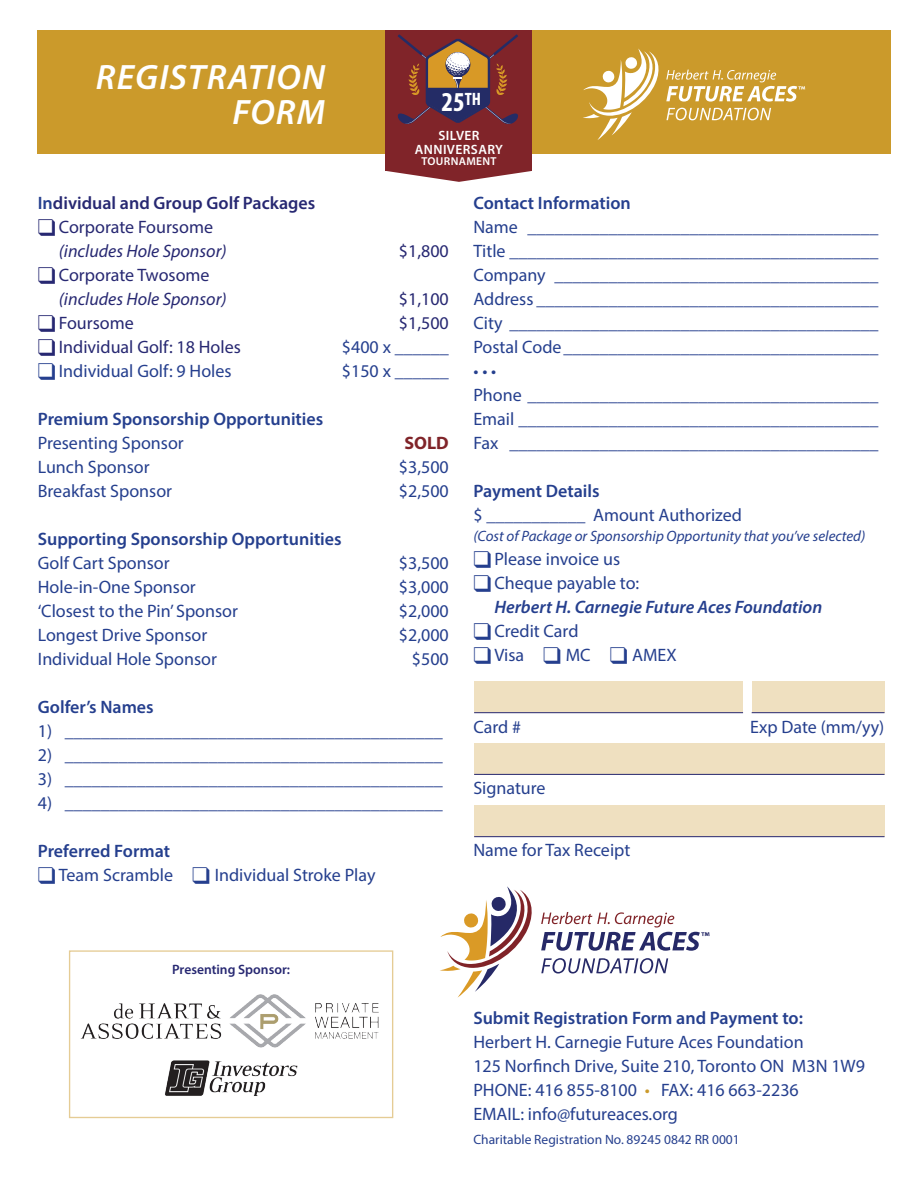
<style>
.page{position:relative;width:918px;height:1188px;background:#fff}
.page>*{position:absolute;margin:0;border:0;box-sizing:border-box;transform-origin:0 0}
.t1{font:italic 600 35.4px/34.5px "Myriad Pro";letter-spacing:.03em;color:#fff;text-align:right}
.t2{font:700 condensed 27.45px "Myriad Pro";color:#fff}
.t3{font:18px/24px "Myriad Pro";color:#253f8e}
.t4{font:600 18px "Myriad Pro";color:#253f8e}
.t5{font:italic 18px/24px "Myriad Pro";color:#272872}
.t6{font:italic 600 18px/24px "Myriad Pro";color:#253f8e}
.t7{font:18px "Myriad Pro";color:#272872}
.t8{font:600 18px "Myriad Pro";color:#272872}
.t9{font:700 18px "Myriad Pro";color:#802429}
.t10{font:italic 15px "Myriad Pro";color:#253f8e}
.t11{font:13.5px "Myriad Pro";color:#253f8e}
.t12{font:600 13.5px "Myriad Pro";color:#272872}
.t13{font:600 13.5px/13.5px "Myriad Pro";letter-spacing:.03em;color:#fff;text-align:center}
.t14{font:600 11.4px "Myriad Pro";letter-spacing:.03em;color:#fff}
.s1{color:#253f8e}
.s2{font-style:normal}
.s3{font-weight:400;font-style:normal}
.s4{color:#cb9a2b}
</style>
<div class="page">
<div style="left:38px;top:30px;width:853px;height:123px;background:#cb9a2b"></div>
<svg style="left:583px;top:48px;width:222px;height:92px"></svg>
<div style="left:474px;top:681px;width:269px;height:32px;background:#efe0c0"></div>
<div style="left:752px;top:681px;width:133px;height:32px;background:#efe0c0"></div>
<div style="left:474px;top:743px;width:411px;height:32px;background:#efe0c0"></div>
<div style="left:474px;top:806px;width:411px;height:31px;background:#efe0c0"></div>
<svg style="left:541px;top:958px;width:127px;height:16px"></svg>
<svg style="left:440px;top:886px;width:92px;height:112px"></svg>
<svg style="left:541px;top:912px;width:168px;height:39px"></svg>
<img style="left:80px;top:994px;width:299px;height:102px">
<div style="left:386px;top:30px;width:146px;height:141px;background:#802429"></div>
<svg style="left:398px;top:34px;width:120px;height:90px"></svg>
<svg style="left:387px;top:171px;width:144px;height:11px"></svg>
<hr style="left:474px;top:712px;width:269px;height:1px;background:#272872">
<hr style="left:752px;top:712px;width:133px;height:1px;background:#272872">
<hr style="left:474px;top:774px;width:411px;height:1px;background:#272872">
<hr style="left:474px;top:836px;width:411px;height:1px;background:#272872">
<h1 class="t1" style="left:96px;top:59px;width:231px">REGISTRATION<br>FORM</h1>
<h2 class="t2" style="left:442px;top:84px;width:41px">25<sup>TH</sup></h2>
<p class="t13" style="left:415px;top:129px;width:90px">SILVER<br>ANNIVERSARY</p>
<p class="t14" style="left:421px;top:154px;width:77px">TOURNAMENT</p>
<p class="t8" style="left:38px;top:192px;width:279px"><span class="s1">In</span>dividual and Group Golf Packages</p>
<p class="t5" style="left:59px;top:215px;width:169px;text-indent:-21px">❑ <span class="s2">Corporate Foursome </span>(includes Hole Sponsor)</p>
<p class="t5" style="left:59px;top:263px;width:169px;text-indent:-21px">❑ <span class="s2">Corporate Twosome </span>(includes Hole Sponsor)</p>
<p class="t7" style="left:399px;top:240px;width:51px">$1,800</p>
<p class="t7" style="left:399px;top:288px;width:51px">$1,100</p>
<p class="t7" style="left:38px;top:312px;width:97px">❑ Foursome</p>
<p class="t7" style="left:399px;top:312px;width:51px">$1,500</p>
<p class="t7" style="left:38px;top:336px;width:205px">❑ Individual Golf: 18 Holes</p>
<p class="t3" style="left:342px;top:335px;width:108px">$400 x ______</p>
<p class="t3" style="left:38px;top:359px;width:195px">❑ Individual Golf: 9 Holes</p>
<p class="t3" style="left:342px;top:359px;width:108px">$150 x ______</p>
<p class="t4" style="left:38px;top:408px;width:287px">Premium Sponsorship Opportunities</p>
<p class="t3" style="left:38px;top:431px;width:147px">Presenting Sponsor</p>
<p class="t9" style="left:404px;top:431px;width:46px">SOLD</p>
<p class="t3" style="left:38px;top:455px;width:113px">Lunch Sponsor</p>
<p class="t3" style="left:399px;top:455px;width:51px">$3,500</p>
<p class="t3" style="left:38px;top:479px;width:136px">Breakfast Sponsor</p>
<p class="t3" style="left:399px;top:479px;width:51px">$2,500</p>
<p class="t4" style="left:38px;top:528px;width:305px">Supporting Sponsorship Opportunities</p>
<p class="t3" style="left:38px;top:551px;width:133px">Golf Cart Sponsor</p>
<p class="t3" style="left:399px;top:551px;width:51px">$3,500</p>
<p class="t3" style="left:38px;top:575px;width:160px">Hole-in-One Sponsor</p>
<p class="t3" style="left:399px;top:575px;width:51px">$3,000</p>
<p class="t3" style="left:38px;top:599px;width:202px">‘Closest to the Pin’ Sponsor</p>
<p class="t3" style="left:399px;top:599px;width:51px">$2,000</p>
<p class="t3" style="left:38px;top:623px;width:171px">Longest Drive Sponsor</p>
<p class="t3" style="left:399px;top:623px;width:51px">$2,000</p>
<p class="t3" style="left:38px;top:647px;width:181px">Individual Hole Sponsor</p>
<p class="t3" style="left:412px;top:647px;width:38px">$500</p>
<p class="t4" style="left:38px;top:696px;width:117px">Golfer’s Names</p>
<p class="t3" style="left:38px;top:719px;width:406px">1) __________________________________________</p>
<p class="t3" style="left:38px;top:743px;width:406px">2) __________________________________________</p>
<p class="t3" style="left:38px;top:767px;width:406px">3) __________________________________________</p>
<p class="t3" style="left:38px;top:791px;width:406px">4) __________________________________________</p>
<p class="t4" style="left:38px;top:840px;width:134px">Preferred Format</p>
<p class="t3" style="left:38px;top:863px;width:339px">❑ Team Scramble ❑ Individual Stroke Play</p>
<p class="t4" style="left:473px;top:192px;width:159px">Contact Information</p>
<p class="t3" style="left:473px;top:215px;width:406px;text-align:justify">Name _______________________________________ Title _________________________________________ Company ____________________________________ Address ______________________________________ City _________________________________________ Postal Code___________________________________</p>
<p class="t3" style="left:473px;top:359px;width:406px">• • •<br>Phone _______________________________________ Email ________________________________________ Fax _________________________________________</p>
<p class="t4" style="left:473px;top:480px;width:128px">Payment Details</p>
<p class="t3" style="left:473px;top:503px;width:270px">$ ___________ Amount Authorized</p>
<p class="t10" style="left:473px;top:527px;width:394px">(Cost of Package or Sponsorship Opportunity that you’ve selected)</p>
<p class="t3" style="left:473px;top:546px;width:148px">❑ Please invoice us</p>
<p class="t6" style="left:494px;top:570px;width:329px;text-indent:-21px">❑ <span class="s3">Cheque payable to:<br></span>Herbert H. Carnegie Future Aces Foundation</p>
<p class="t3" style="left:473px;top:618px;width:107px">❑ Credit Card</p>
<p class="t3" style="left:473px;top:642px;width:205px">❑ Visa ❑ MC ❑ AMEX</p>
<p class="t3" style="left:473px;top:714px;width:49px">Card #</p>
<p class="t3" style="left:750px;top:714px;width:136px">Exp Date (mm/yy)</p>
<p class="t3" style="left:473px;top:776px;width:74px">Signature</p>
<p class="t3" style="left:473px;top:837px;width:159px">Name for Tax Receipt</p>
<p class="t12" style="left:172px;top:961px;width:119px">Presenting Sponsor:</p>
<p class="t4" style="left:473px;top:1006px;width:331px">Submit Registration Form and Payment to:</p>
<p class="t3" style="left:473px;top:1029px;width:393px">Herbert H. Carnegie Future Aces Foundation<br>125 Norfinch Drive, Suite 210, Toronto ON M3N 1W9<br>PHONE: 416 855-8100 <span class="s4">•</span> FAX: 416 663-2236<br>EMAIL: info@futureaces.org</p>
<p class="t11" style="left:473px;top:1131px;width:268px">Charitable Registration No. 89245 0842 RR 0001</p>
</div>
